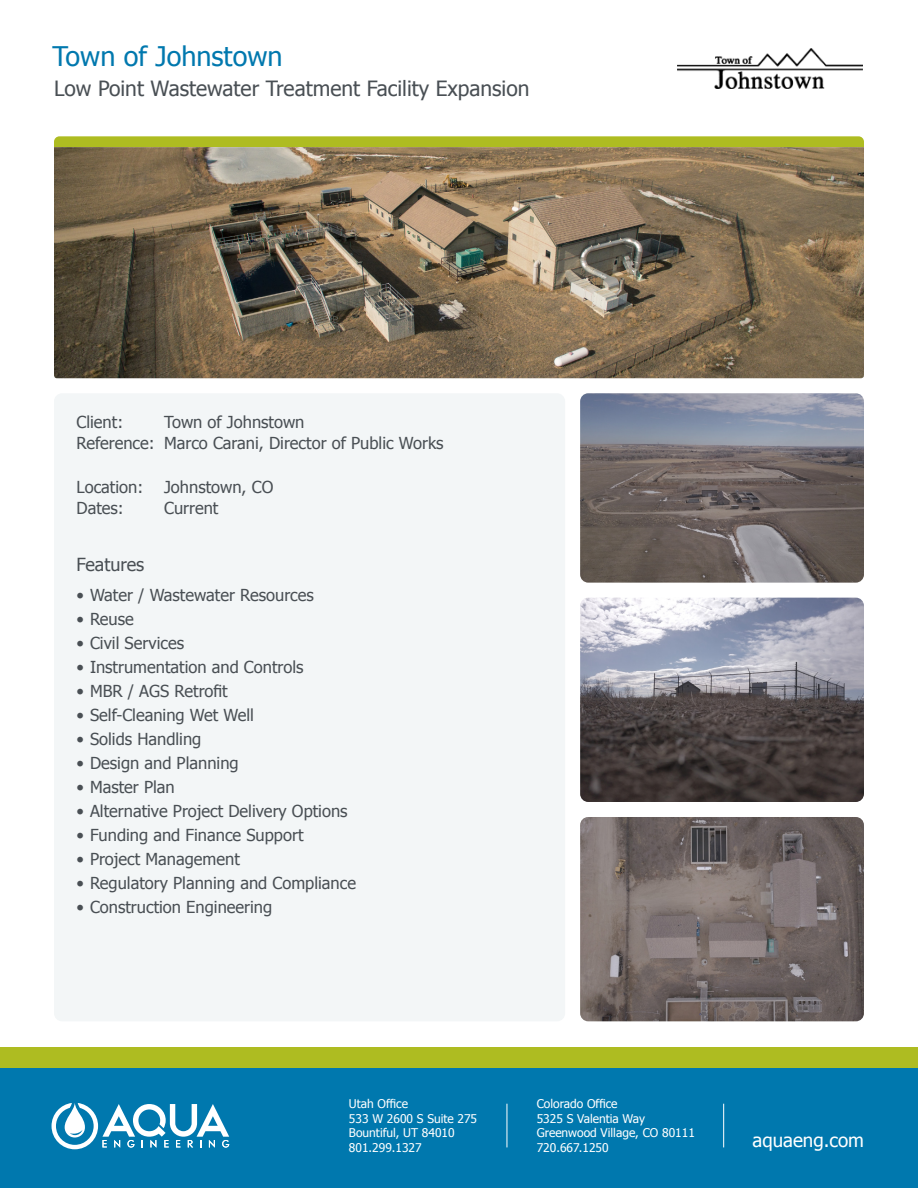
<style>
.page{position:relative;width:918px;height:1188px;background:#fff}
.page>*{position:absolute;margin:0;border:0;box-sizing:border-box;transform-origin:0 0}
.t1{font:27px "Tahoma";color:#0078ae}
.t2{font:21px "Tahoma";color:#494f54}
.t3{font:18.75px "Tahoma";color:#fff}
.t4{font:18px "Tahoma";color:#494f54}
.t5{font:16.5px "Tahoma";color:#494f54}
.t6{font:12px "Tahoma";color:#fff}
</style>
<div class="page">
<div style="left:54px;top:393px;width:511px;height:628px;background:#f3f6f7;border-radius:8px"></div>
<img style="left:580px;top:393px;width:284px;height:190px">
<img style="left:580px;top:598px;width:284px;height:204px">
<img style="left:580px;top:817px;width:284px;height:204px">
<svg style="left:54px;top:136px;width:810px;height:11px;background:#b0be28"></svg>
<div style="left:0;top:1048px;width:918px;height:20px;background:#aebc21"></div>
<div style="left:0;top:1068px;width:918px;height:120px;background:#0078ae"></div>
<svg style="left:52px;top:1103px;width:177px;height:46px"></svg>
<img style="left:677px;top:48px;width:185px;height:41px">
<hr style="left:723px;top:1104px;width:1px;height:43px;background:#fff">
<hr style="left:507px;top:1104px;width:1px;height:43px;background:#fff">
<img style="left:54px;top:147px;width:810px;height:231px">
<p class="t1" style="left:53px;top:38px;width:231px">Town of Johnstown</p>
<p class="t2" style="left:54px;top:75px;width:477px">Low Point Wastewater Treatment Facility Expansion</p>
<p class="t5" style="left:76px;top:411px;width:48px">Client:</p>
<p class="t5" style="left:76px;top:432px;width:80px">Reference:</p>
<p class="t5" style="left:76px;top:476px;width:68px">Location:</p>
<p class="t5" style="left:76px;top:497px;width:49px">Dates:</p>
<p class="t5" style="left:164px;top:411px;width:142px">Town of Johnstown</p>
<p class="t5" style="left:164px;top:432px;width:281px">Marco Carani, Director of Public Works</p>
<p class="t5" style="left:164px;top:476px;width:111px">Johnstown, CO</p>
<p class="t5" style="left:164px;top:497px;width:56px">Current</p>
<p class="t4" style="left:76px;top:552px;width:69px">Features</p>
<p class="t5" style="left:76px;top:584px;width:239px">• Water / Wastewater Resources</p>
<p class="t5" style="left:76px;top:608px;width:59px">• Reuse</p>
<p class="t5" style="left:76px;top:632px;width:109px">• Civil Services</p>
<p class="t5" style="left:76px;top:656px;width:229px">• Instrumentation and Controls</p>
<p class="t5" style="left:76px;top:680px;width:153px">• MBR / AGS Retrofit</p>
<p class="t5" style="left:76px;top:704px;width:179px">• Self-Cleaning Wet Well</p>
<p class="t5" style="left:76px;top:728px;width:126px">• Solids Handling</p>
<p class="t5" style="left:76px;top:752px;width:164px">• Design and Planning</p>
<p class="t5" style="left:76px;top:776px;width:100px">• Master Plan</p>
<p class="t5" style="left:76px;top:800px;width:273px">• Alternative Project Delivery Options</p>
<p class="t5" style="left:76px;top:824px;width:229px">• Funding and Finance Support</p>
<p class="t5" style="left:76px;top:848px;width:165px">• Project Management</p>
<p class="t5" style="left:76px;top:872px;width:281px">• Regulatory Planning and Compliance</p>
<p class="t5" style="left:76px;top:896px;width:197px">• Construction Engineering</p>
<p class="t6" style="left:349px;top:1096px;width:61px">Utah Office</p>
<p class="t6" style="left:349px;top:1110px;width:130px">533 W 2600 S Suite 275</p>
<p class="t6" style="left:349px;top:1125px;width:107px">Bountiful, UT 84010</p>
<p class="t6" style="left:349px;top:1139px;width:74px">801.299.1327</p>
<p class="t6" style="left:537px;top:1096px;width:82px">Colorado Office</p>
<p class="t6" style="left:537px;top:1110px;width:110px">5325 S Valentia Way</p>
<p class="t6" style="left:537px;top:1125px;width:160px">Greenwood Village, CO 80111</p>
<p class="t6" style="left:537px;top:1139px;width:73px">720.667.1250</p>
<p class="t3" style="left:753px;top:1128px;width:113px">aquaeng.com</p>
</div>
